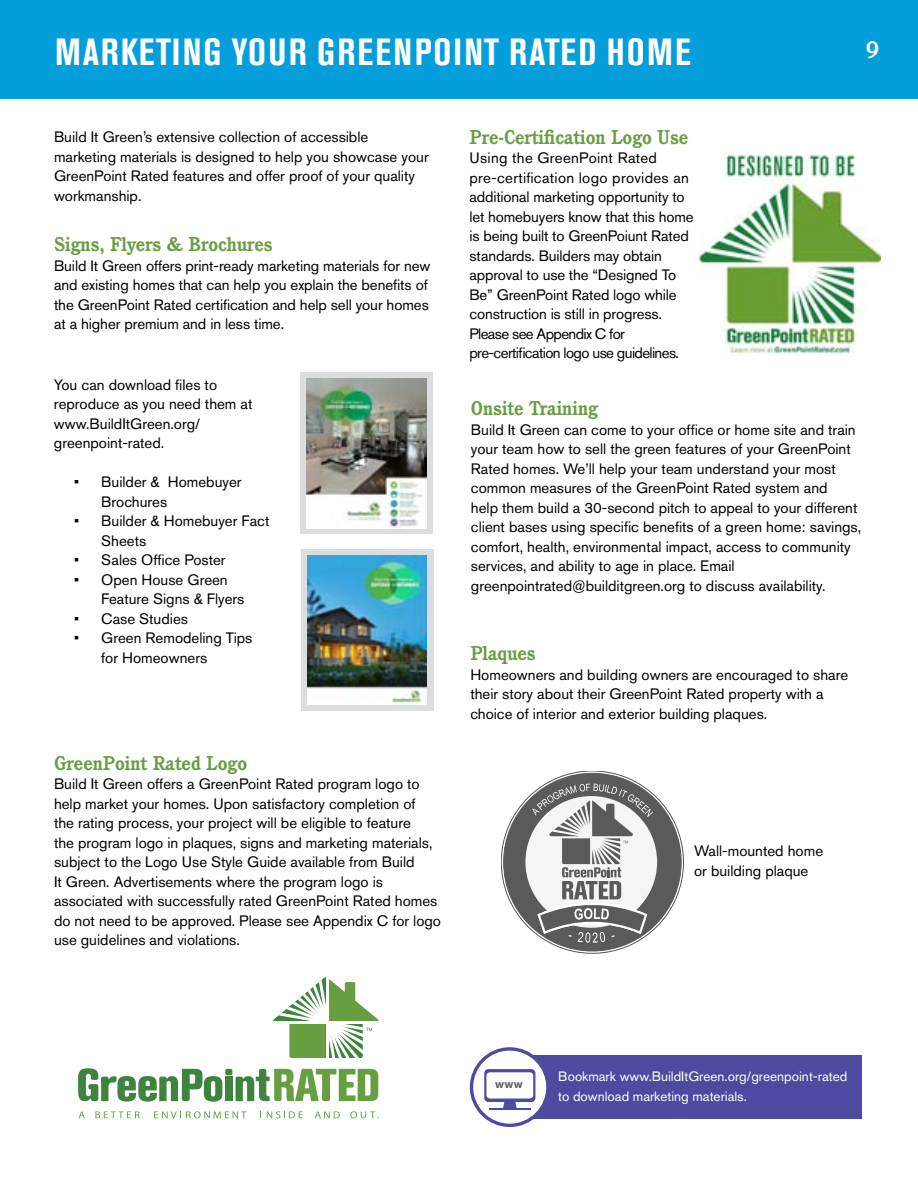
<style>
.page{position:relative;width:918px;height:1188px;background:#fff}
.page>*{position:absolute;margin:0;border:0;box-sizing:border-box;transform-origin:0 0}
.t1{font:700 condensed 37.5px "Akzidenz Grotesk BE";letter-spacing:.06em;color:#fff}
.t2{font:700 23.25px "Cushing Std";color:#fff}
.t3{font:700 19.5px "Cushing Std";color:#689e42}
.t4{font:15px/19.5px "Akzidenz Grotesk BE";color:#000}
.t5{font:13.5px/19.5px "Akzidenz Grotesk BE";color:#fff}
.t6{font:700 11.85px "Myriad Pro";color:#5c5c5c}
</style>
<div class="page">
<img style="left:700px;top:154px;width:180px;height:200px">
<div style="left:0;top:0;width:918px;height:98px;background:#049fdb"></div>
<svg style="left:273px;top:977px;width:106px;height:81px"></svg>
<div style="left:225px;top:1069px;width:7px;height:6px;background:#3e833e;border-radius:2px"></div>
<div style="left:225px;top:1077px;width:7px;height:24px;background:#3e833e"></div>
<svg style="left:236px;top:1069px;width:142px;height:32px"></svg>
<svg style="left:78px;top:1068px;width:144px;height:34px"></svg>
<svg style="left:79px;top:1111px;width:6px;height:7px"></svg>
<svg style="left:95px;top:1111px;width:45px;height:7px"></svg>
<svg style="left:154px;top:1111px;width:93px;height:7px"></svg>
<svg style="left:267px;top:1111px;width:36px;height:7px"></svg>
<svg style="left:315px;top:1111px;width:25px;height:7px"></svg>
<svg style="left:350px;top:1111px;width:29px;height:7px"></svg>
<div style="left:300px;top:372px;width:133px;height:162px;background:#dcddde"></div>
<div style="left:301px;top:549px;width:132px;height:162px;background:#dcddde"></div>
<img style="left:307px;top:555px;width:120px;height:149px">
<img style="left:307px;top:378px;width:120px;height:151px">
<svg style="left:501px;top:771px;width:182px;height:182px"></svg>
<div style="left:504px;top:1055px;width:358px;height:63px;background:#4d4a9f"></div>
<svg style="left:472px;top:1049px;width:76px;height:76px"></svg>
<div style="left:470px;top:1047px;width:80px;height:80px;border:3px solid #4d4a9f;border-radius:50%"></div>
<div style="left:484px;top:1069px;width:51px;height:33px;background:#4d4a9f;border-radius:4px"></div>
<div style="left:486px;top:1072px;width:47px;height:27px;background:#fff;border-radius:3px"></div>
<hr style="left:489px;top:1108px;width:42px;height:1px;background:#4d4a9f">
<svg style="left:503px;top:1102px;width:14px;height:6px"></svg>
<h1 class="t1" style="left:55px;top:30px;width:637px">MARKETING YOUR GREENPOINT RATED HOME</h1>
<h2 class="t2" style="left:866px;top:36px;width:15px">9</h2>
<p class="t4" style="left:54px;top:127px;width:376px">Build It Green’s extensive collection of accessible marketing materials is designed to help you showcase your GreenPoint Rated features and offer proof of your quality workmanship.</p>
<h3 class="t3" style="left:54px;top:233px;width:220px">Signs, Flyers &amp; Brochures</h3>
<p class="t4" style="left:54px;top:256px;width:378px">Build It Green offers print-ready marketing materials for new and existing homes that can help you explain the benefits of the GreenPoint Rated certification and help sell your homes at a higher premium and in less time.</p>
<p class="t4" style="left:54px;top:375px;width:200px">You can download files to reproduce as you need them at www.BuildItGreen.org/ greenpoint-rated.</p>
<p class="t4" style="left:101px;top:472px;width:142px;text-indent:-27px">• Builder &amp; Homebuyer<br>Brochures</p>
<p class="t4" style="left:101px;top:511px;width:170px;text-indent:-27px">• Builder &amp; Homebuyer Fact<br>Sheets</p>
<p class="t4" style="left:74px;top:550px;width:153px">• Sales Office Poster</p>
<p class="t4" style="left:101px;top:570px;width:145px;text-indent:-27px">• Open House Green<br>Feature Signs &amp; Flyers</p>
<p class="t4" style="left:74px;top:609px;width:115px">• Case Studies</p>
<p class="t4" style="left:101px;top:628px;width:153px;text-indent:-27px">• Green Remodeling Tips for Homeowners</p>
<h3 class="t3" style="left:54px;top:751px;width:195px">GreenPoint Rated Logo</h3>
<p class="t4" style="left:54px;top:774px;width:389px">Build It Green offers a GreenPoint Rated program logo to help market your homes. Upon satisfactory completion of<br>the rating process, your project will be eligible to feature<br>the program logo in plaques, signs and marketing materials, subject to the Logo Use Style Guide available from Build<br>It Green. Advertisements where the program logo is associated with successfully rated GreenPoint Rated homes do not need to be approved. Please see Appendix C for logo use guidelines and violations.</p>
<h3 class="t3" style="left:469px;top:125px;width:220px">Pre-Certification Logo Use</h3>
<p class="t4" style="left:469px;top:148px;width:226px">Using the GreenPoint Rated pre-certification logo provides an additional marketing opportunity to let homebuyers know that this home is being built to GreenPoiunt Rated standards. Builders may obtain approval to use the “Designed To Be” GreenPoint Rated logo while construction is still in progress.<br>Please see Appendix C for pre-certification logo use guidelines.</p>
<h3 class="t3" style="left:471px;top:397px;width:128px">Onsite Training</h3>
<p class="t4" style="left:471px;top:420px;width:392px">Build It Green can come to your office or home site and train your team how to sell the green features of your GreenPoint Rated homes. We’ll help your team understand your most common measures of the GreenPoint Rated system and<br>help them build a 30-second pitch to appeal to your different client bases using specific benefits of a green home: savings, comfort, health, environmental impact, access to community services, and ability to age in place. Email greenpointrated@builditgreen.org to discuss availability.</p>
<h3 class="t3" style="left:470px;top:642px;width:67px">Plaques</h3>
<p class="t4" style="left:470px;top:665px;width:379px">Homeowners and building owners are encouraged to share their story about their GreenPoint Rated property with a choice of interior and exterior building plaques.</p>
<p class="t4" style="left:694px;top:841px;width:131px">Wall-mounted home or building plaque</p>
<p class="t6" style="left:495px;top:1077px;width:29px">www</p>
<p class="t5" style="left:558px;top:1067px;width:291px">Bookmark www.BuildItGreen.org/greenpoint-rated to download marketing materials.</p>
</div>
